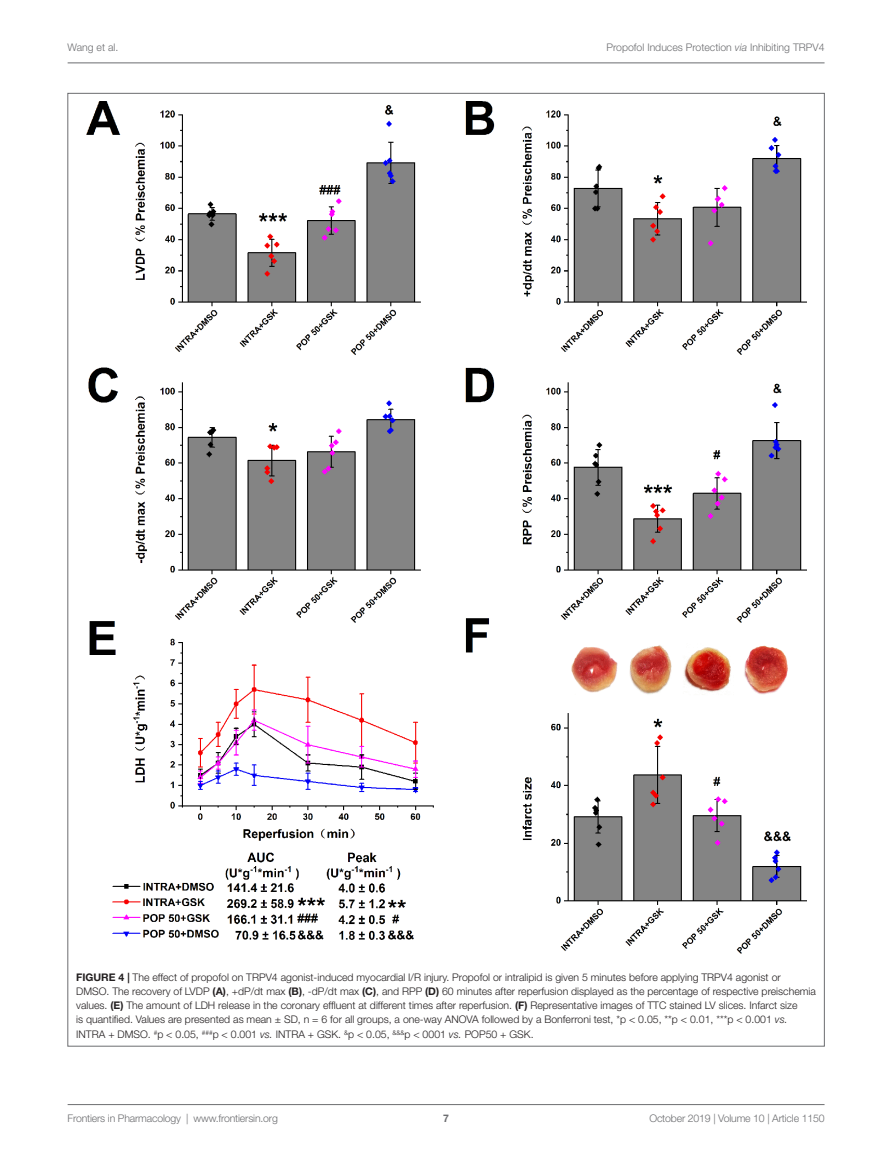
<style>
.page{position:relative;width:893px;height:1170px;background:#fff}
.page>*{position:absolute;margin:0;border:0;box-sizing:border-box;transform-origin:0 0}
.FC{font:300 10.5px/14.2px "Helvetica Neue LT Std";color:#231f20}
.t1{font:300 10.5px "Helvetica Neue LT Std";letter-spacing:-.015em;color:#6c6d70}
.t2{font:700 10.5px "Helvetica Neue LT Std";color:#6c6d70}
.s1{font-style:italic}
.s2{font-weight:700}
</style>
<div class="page">
<hr style="left:68px;top:63px;width:756px;height:1px;background:#6c6d70">
<hr style="left:68px;top:1104px;width:756px;height:1px;background:#6c6d70">
<img style="left:86px;top:102px;width:720px;height:851px">
<p class="t1" style="left:68px;top:41px;width:52px">Wang et al.</p>
<p class="t1" style="left:606px;top:41px;width:220px">Propofol Induces Protection <span class="s1">via</span> Inhibiting TRPV4</p>
<p class="FC" style="left:76px;top:969px;width:741px"><span class="s2">FIGURE 4 |</span> The effect of propofol on TRPV4 agonist-induced myocardial I/R injury. Propofol or intralipid is given 5 minutes before applying TRPV4 agonist or DMSO. The recovery of LVDP <span class="s2">(A)</span>, +dP/dt max <span class="s2">(B)</span>, -dP/dt max <span class="s2">(C)</span>, and RPP <span class="s2">(D)</span> 60 minutes after reperfusion displayed as the percentage of respective preischemia values. <span class="s2">(E)</span> The amount of LDH release in the coronary effluent at different times after reperfusion. <span class="s2">(F)</span> Representative images of TTC stained LV slices. Infarct size<br>is quantified. Values are presented as mean ± SD, n = 6 for all groups, a one-way ANOVA followed by a Bonferroni test, *p &lt; 0.05, **p &lt; 0.01, ***p &lt; 0.001 <span class="s1">vs.<br></span>INTRA + DMSO. <sup>#</sup>p &lt; 0.05, <sup>###</sup>p &lt; 0.001 <span class="s1">vs.</span> INTRA + GSK. <sup>&amp;</sup>p &lt; 0.05, <sup>&amp;&amp;&amp;</sup>p &lt; 0001 <span class="s1">vs.</span> POP50 + GSK.</p>
<p class="t1" style="left:68px;top:1111px;width:212px">Frontiers in Pharmacology | www.frontiersin.org</p>
<p class="t2" style="left:443px;top:1111px;width:7px">7</p>
<p class="t1" style="left:649px;top:1111px;width:177px">October 2019 | Volume 10 | Article 1150</p>
</div>
